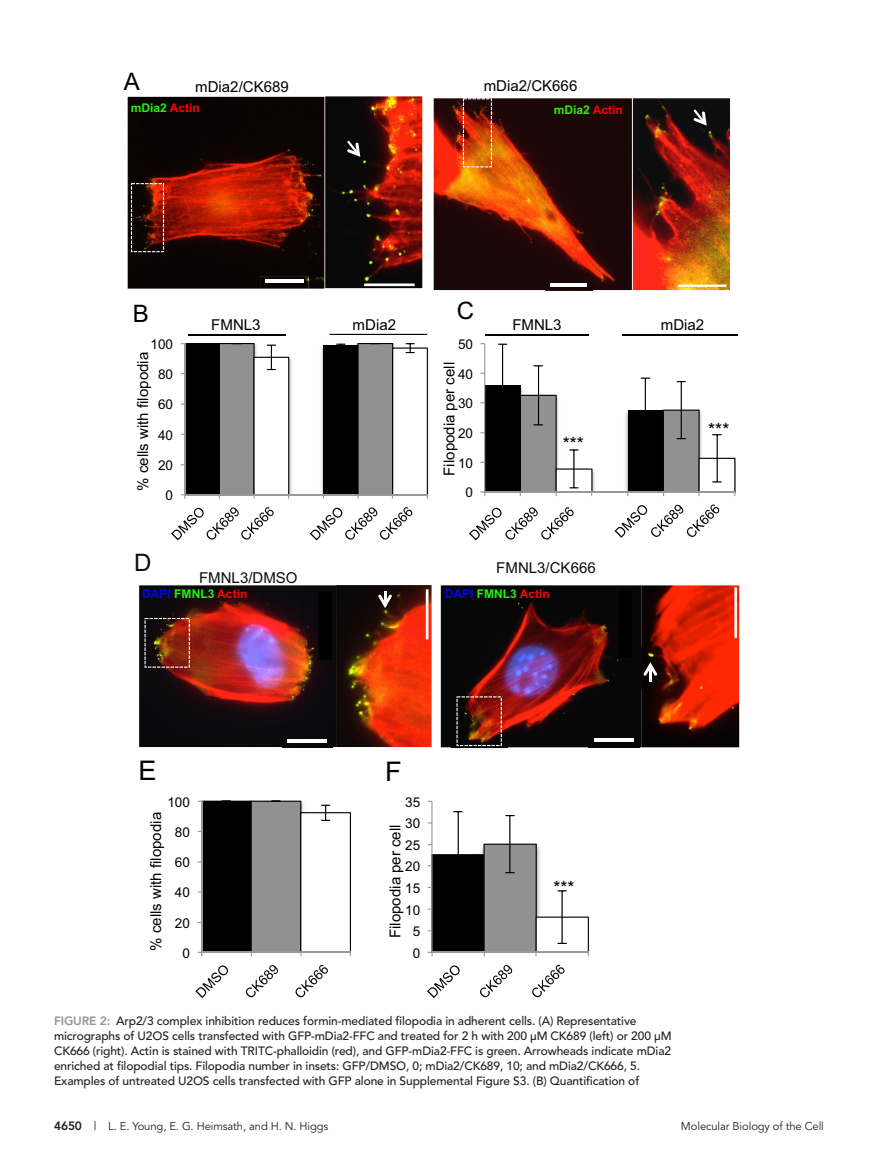
<style>
.page{position:relative;width:878px;height:1175px;background:#fff}
.page>*{position:absolute;margin:0;border:0;box-sizing:border-box;transform-origin:0 0}
.graphic{font:27px "Arial";color:#000}
.graphic-2{font:24px "Arial";color:#000}
.graphic-3{font:24px "Arial";color:#0d0d0d}
.graphic-4{font:18px "Arial";color:#000}
.graphic-5{font:15px "Arial";color:#000}
.graphic-6{font:15px "Arial";color:#0d0d0d}
.graphic-7{font:13.5px "Arial";color:#000}
.FigCaption_35_5p{font:500 12px/15px "Avenir";letter-spacing:-.01em;color:#231f20}
.graphic-8{font:700 12px "Arial";color:#25f00c}
.t1{font:11.25px "Avenir";letter-spacing:-.01em;color:#231f20}
.s1{color:#f00}
.s2{color:#00f}
.s3{font-weight:800;color:#939598}
.s4{font-weight:800;font-size:12px}
.s5{font-size:12px}
</style>
<div class="page">
<img style="left:433px;top:98px;width:297px;height:192px">
<img style="left:128px;top:97px;width:196px;height:192px">
<img style="left:592px;top:468px;width:5px;height:25px">
<img style="left:622px;top:410px;width:35px;height:83px">
<img style="left:735px;top:457px;width:1px;height:36px">
<div style="left:484px;top:385px;width:36px;height:107px;background:#000"></div>
<div style="left:627px;top:411px;width:36px;height:81px;background:#000"></div>
<hr style="left:502px;top:344px;width:1px;height:41px;background:#000">
<svg style="left:498px;top:343px;width:9px;height:2px"></svg>
<hr style="left:644px;top:410px;width:2px;height:33px;background:#000">
<hr style="left:644px;top:378px;width:2px;height:32px;background:#000">
<svg style="left:641px;top:377px;width:9px;height:2px"></svg>
<hr style="left:484px;top:343px;width:1px;height:149px;background:#989898">
<hr style="left:484px;top:491px;width:250px;height:1px;background:#989898">
<svg style="left:480px;top:491px;width:5px;height:5px"></svg>
<svg style="left:519px;top:365px;width:73px;height:131px"></svg>
<svg style="left:662px;top:381px;width:73px;height:115px"></svg>
<svg style="left:469px;top:507px;width:104px;height:33px"></svg>
<svg style="left:614px;top:504px;width:105px;height:34px"></svg>
<svg style="left:131px;top:183px;width:33px;height:69px"></svg>
<img style="left:688px;top:106px;width:36px;height:39px">
<svg style="left:693px;top:109px;width:13px;height:17px"></svg>
<img style="left:545px;top:280px;width:47px;height:11px">
<hr style="left:550px;top:283px;width:37px;height:3px;background:#fff">
<hr style="left:329px;top:334px;width:98px;height:1px;background:#000">
<hr style="left:188px;top:334px;width:98px;height:1px;background:#000">
<hr style="left:485px;top:334px;width:104px;height:1px;background:#000">
<img style="left:325px;top:96px;width:97px;height:192px">
<img style="left:342px;top:138px;width:35px;height:38px">
<svg style="left:347px;top:141px;width:13px;height:16px"></svg>
<img style="left:463px;top:98px;width:29px;height:69px">
<hr style="left:622px;top:334px;width:116px;height:1px;background:#000">
<img style="left:260px;top:277px;width:49px;height:12px">
<hr style="left:265px;top:280px;width:38px;height:3px;background:#fff">
<img style="left:289px;top:357px;width:3px;height:137px">
<img style="left:321px;top:343px;width:25px;height:151px">
<div style="left:185px;top:343px;width:34px;height:152px;background:#000"></div>
<div style="left:323px;top:345px;width:35px;height:150px;background:#000"></div>
<svg style="left:336px;top:343px;width:9px;height:2px"></svg>
<hr style="left:184px;top:343px;width:1px;height:152px;background:#989898">
<hr style="left:185px;top:494px;width:242px;height:1px;background:#989898">
<svg style="left:219px;top:343px;width:70px;height:155px"></svg>
<svg style="left:357px;top:343px;width:71px;height:155px"></svg>
<svg style="left:171px;top:507px;width:103px;height:33px"></svg>
<svg style="left:310px;top:507px;width:102px;height:33px"></svg>
<img style="left:441px;top:585px;width:298px;height:162px">
<img style="left:139px;top:585px;width:292px;height:162px">
<img style="left:633px;top:647px;width:34px;height:42px">
<svg style="left:643px;top:662px;width:14px;height:19px"></svg>
<img style="left:282px;top:736px;width:50px;height:12px">
<hr style="left:287px;top:739px;width:40px;height:3px;background:#fff">
<svg style="left:619px;top:590px;width:13px;height:68px"></svg>
<svg style="left:318px;top:592px;width:14px;height:67px"></svg>
<img style="left:368px;top:588px;width:34px;height:39px">
<svg style="left:378px;top:591px;width:14px;height:17px"></svg>
<img style="left:451px;top:693px;width:56px;height:57px">
<img style="left:456px;top:696px;width:46px;height:50px">
<img style="left:588px;top:736px;width:51px;height:12px">
<hr style="left:594px;top:739px;width:39px;height:3px;background:#fff">
<svg style="left:144px;top:618px;width:46px;height:49px"></svg>
<hr style="left:431px;top:801px;width:1px;height:151px;background:#989898">
<svg style="left:427px;top:811px;width:162px;height:145px"></svg>
<svg style="left:427px;top:965px;width:32px;height:33px"></svg>
<svg style="left:480px;top:965px;width:32px;height:32px"></svg>
<svg style="left:532px;top:964px;width:32px;height:33px"></svg>
<svg style="left:198px;top:800px;width:153px;height:156px"></svg>
<svg style="left:195px;top:965px;width:33px;height:33px"></svg>
<svg style="left:246px;top:965px;width:32px;height:32px"></svg>
<svg style="left:295px;top:964px;width:33px;height:33px"></svg>
<p class="graphic-2" style="left:124px;top:65px;width:18px">A</p>
<p class="graphic-5" style="left:195px;top:77px;width:95px">mDia2/CK689</p>
<p class="graphic-8" style="left:131px;top:100px;width:71px">mDia2 <span class="s1">Actin</span></p>
<p class="graphic-5" style="left:484px;top:76px;width:95px">mDia2/CK666</p>
<p class="graphic-8" style="left:553px;top:102px;width:71px">mDia2 <span class="s1">Actin</span></p>
<p class="graphic-2" style="left:133px;top:297px;width:18px">B</p>
<p class="graphic-5" style="left:133px;top:491px;width:140px;rotate:-90deg">% cells with filopodia</p>
<p class="graphic-7" style="left:150px;top:335px;width:24px">100</p>
<p class="graphic-7" style="left:158px;top:365px;width:17px">80</p>
<p class="graphic-7" style="left:158px;top:396px;width:17px">60</p>
<p class="graphic-7" style="left:158px;top:426px;width:17px">40</p>
<p class="graphic-7" style="left:158px;top:456px;width:17px">20</p>
<p class="graphic-7" style="left:165px;top:486px;width:9px">0</p>
<p class="graphic-2" style="left:457px;top:294px;width:19px">C</p>
<p class="graphic-5" style="left:211px;top:314px;width:51px">FMNL3</p>
<p class="graphic-5" style="left:352px;top:314px;width:45px">mDia2</p>
<p class="graphic-5" style="left:512px;top:315px;width:51px">FMNL3</p>
<p class="graphic-5" style="left:661px;top:315px;width:45px">mDia2</p>
<p class="graphic-7" style="left:458px;top:335px;width:17px">50</p>
<p class="graphic-5" style="left:439px;top:475px;width:115px;rotate:-90deg">Filopodia per cell</p>
<p class="graphic-7" style="left:458px;top:365px;width:17px">40</p>
<p class="graphic-7" style="left:458px;top:395px;width:17px">30</p>
<p class="graphic-7" style="left:458px;top:424px;width:17px">20</p>
<p class="graphic-7" style="left:458px;top:454px;width:17px">10</p>
<p class="graphic-7" style="left:465px;top:484px;width:9px">0</p>
<p class="graphic-4" style="left:562px;top:432px;width:23px">***</p>
<p class="graphic-4" style="left:708px;top:418px;width:23px">***</p>
<p class="graphic-3" style="left:134px;top:546px;width:19px">D</p>
<p class="graphic-6" style="left:496px;top:557px;width:101px">FMNL3/CK666</p>
<p class="graphic-8" style="left:445px;top:586px;width:107px"><span class="s2">DAPI</span> FMNL3 <span class="s1">Actin</span></p>
<p class="graphic-6" style="left:199px;top:567px;width:100px">FMNL3/DMSO</p>
<p class="graphic-8" style="left:142px;top:586px;width:107px"><span class="s2">DAPI</span> FMNL3 <span class="s1">Actin</span></p>
<p class="graphic" style="left:138px;top:753px;width:20px">E</p>
<p class="graphic" style="left:385px;top:754px;width:18px">F</p>
<p class="graphic-7" style="left:167px;top:793px;width:24px">100</p>
<p class="graphic-7" style="left:405px;top:793px;width:17px">35</p>
<p class="graphic-5" style="left:146px;top:950px;width:140px;rotate:-90deg">% cells with filopodia</p>
<p class="graphic-7" style="left:175px;top:823px;width:17px">80</p>
<p class="graphic-7" style="left:175px;top:853px;width:17px">60</p>
<p class="graphic-7" style="left:175px;top:883px;width:17px">40</p>
<p class="graphic-7" style="left:175px;top:914px;width:17px">20</p>
<p class="graphic-7" style="left:182px;top:944px;width:9px">0</p>
<p class="graphic-7" style="left:405px;top:814px;width:17px">30</p>
<p class="graphic-5" style="left:385px;top:938px;width:115px;rotate:-90deg">Filopodia per cell</p>
<p class="graphic-7" style="left:405px;top:836px;width:17px">25</p>
<p class="graphic-7" style="left:405px;top:857px;width:17px">20</p>
<p class="graphic-7" style="left:405px;top:879px;width:17px">15</p>
<p class="graphic-7" style="left:405px;top:901px;width:17px">10</p>
<p class="graphic-7" style="left:413px;top:922px;width:9px">5</p>
<p class="graphic-7" style="left:413px;top:944px;width:9px">0</p>
<p class="graphic-4" style="left:553px;top:875px;width:23px">***</p>
<p class="FigCaption_35_5p" style="left:54px;top:1013px;width:619px"><span class="s3">FIGURE 2:</span> Arp2/3 complex inhibition reduces formin-mediated filopodia in adherent cells. (A) Representative micrographs of U2OS cells transfected with GFP-mDia2-FFC and treated for 2 h with 200 μM CK689 (left) or 200 μM CK666 (right). Actin is stained with TRITC-phalloidin (red), and GFP-mDia2-FFC is green. Arrowheads indicate mDia2 enriched at filopodial tips. Filopodia number in insets: GFP/DMSO, 0; mDia2/CK689, 10; and mDia2/CK666, 5.<br>Examples of untreated U2OS cells transfected with GFP alone in Supplemental Figure S3. (B) Quantification of</p>
<p class="t1" style="left:54px;top:1119px;width:276px"><span class="s4">4650</span> <span class="s5">|</span> L. E. Young, E. G. Heimsath, and H. N. Higgs</p>
<p class="t1" style="left:681px;top:1119px;width:144px">Molecular Biology of the Cell</p>
</div>
